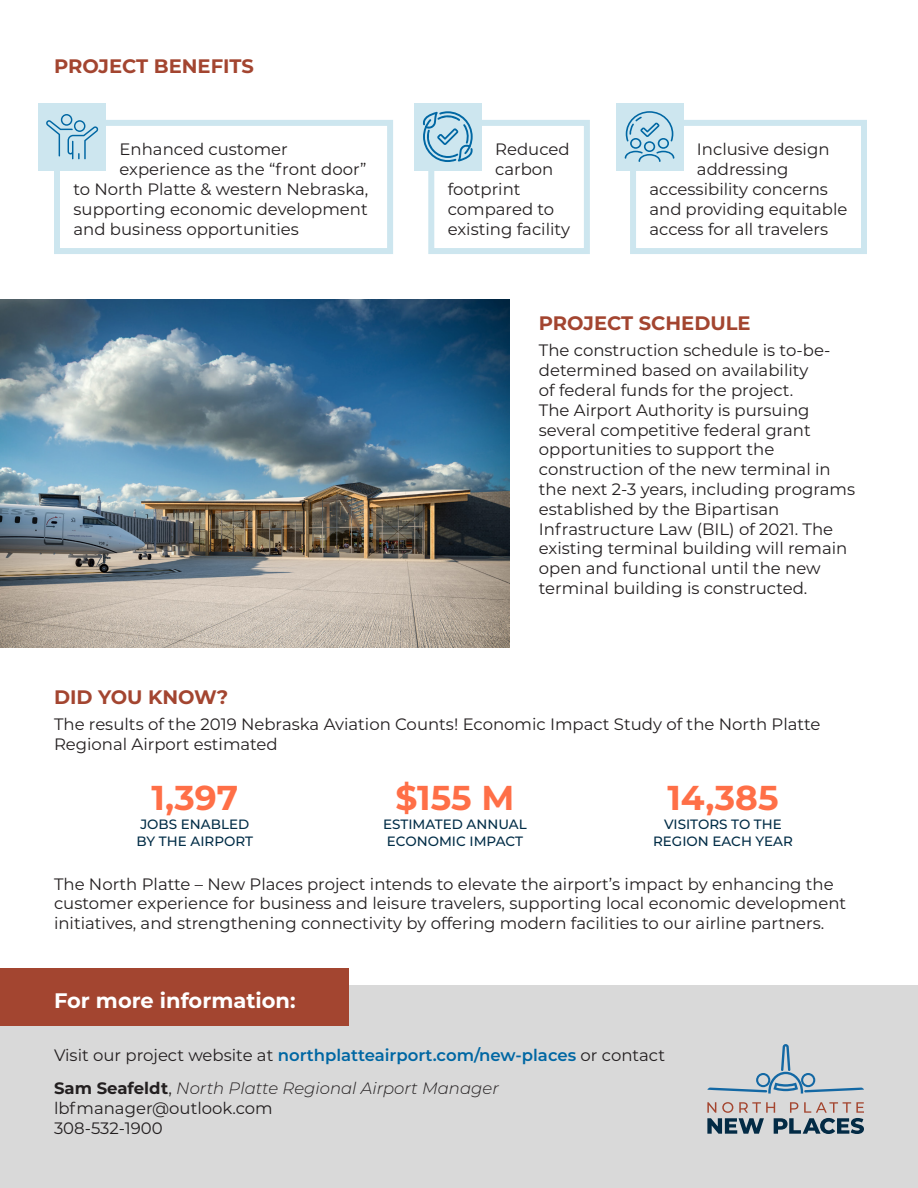
<style>
.page{position:relative;width:918px;height:1188px;background:#fff}
.page>*{position:absolute;margin:0;border:0;box-sizing:border-box;transform-origin:0 0}
.t1{font:700 34.5px "Montserrat";color:#ff6f47}
.t2{font:700 21px "Montserrat";color:#fff}
.t3{font:700 19.5px "Montserrat";color:#a34530}
.t4{font:16.5px/19.8px "Montserrat";color:#231f20}
.t5{font:500 13.5px/16.2px "Montserrat";color:#002c46}
.s1{font-weight:600;color:#0067a3}
.s2{font-weight:700}
.s3{font-weight:300;font-style:italic}
</style>
<div class="page">
<div style="left:0;top:986px;width:918px;height:202px;background:#d9d9d9"></div>
<svg style="left:707px;top:1102px;width:157px;height:32px"></svg>
<svg style="left:707px;top:1044px;width:157px;height:50px"></svg>
<div style="left:0;top:969px;width:349px;height:57px;background:#a34530"></div>
<div style="left:54px;top:120px;width:339px;height:134px;border:6px solid #cde6ef"></div>
<div style="left:428px;top:120px;width:162px;height:134px;border:6px solid #cde6ef"></div>
<div style="left:630px;top:120px;width:237px;height:134px;border:6px solid #cde6ef"></div>
<img style="left:0;top:299px;width:509px;height:349px">
<div style="left:38px;top:103px;width:68px;height:67px;background:#cde6ef"></div>
<svg style="left:46px;top:114px;width:52px;height:45px"></svg>
<div style="left:616px;top:103px;width:67px;height:67px;background:#cde6ef"></div>
<svg style="left:625px;top:111px;width:49px;height:51px"></svg>
<div style="left:414px;top:103px;width:68px;height:67px;background:#cde6ef"></div>
<svg style="left:423px;top:111px;width:50px;height:51px"></svg>
<p class="t3" style="left:54px;top:52px;width:201px">PROJECT BENEFITS</p>
<p class="t4" style="left:120px;top:139px;width:170px">Enhanced customer</p>
<p class="t4" style="left:120px;top:159px;width:249px">experience as the “front door”</p>
<p class="t4" style="left:74px;top:179px;width:296px">to North Platte &amp; western Nebraska,</p>
<p class="t4" style="left:74px;top:198px;width:296px">supporting economic development</p>
<p class="t4" style="left:74px;top:218px;width:227px">and business opportunities</p>
<p class="t4" style="left:495px;top:139px;width:76px">Reduced</p>
<p class="t4" style="left:495px;top:159px;width:60px">carbon</p>
<p class="t4" style="left:448px;top:179px;width:74px">footprint</p>
<p class="t4" style="left:448px;top:198px;width:108px">compared to</p>
<p class="t4" style="left:448px;top:218px;width:124px">existing facility</p>
<p class="t4" style="left:697px;top:139px;width:134px">Inclusive design</p>
<p class="t4" style="left:697px;top:159px;width:93px">addressing</p>
<p class="t4" style="left:650px;top:179px;width:180px">accessibility concerns</p>
<p class="t4" style="left:650px;top:198px;width:199px">and providing equitable</p>
<p class="t4" style="left:650px;top:218px;width:180px">access for all travelers</p>
<p class="t3" style="left:539px;top:309px;width:213px">PROJECT SCHEDULE</p>
<p class="t4" style="left:539px;top:340px;width:318px">The construction schedule is to-be&shy;determined based on availability<br>of federal funds for the project.<br>The Airport Authority is pursuing several competitive federal grant opportunities to support the construction of the new terminal in the next 2-3 years, including programs established by the Bipartisan Infrastructure Law (BIL) of 2021. The existing terminal building will remain open and functional until the new terminal building is constructed.</p>
<p class="t3" style="left:54px;top:683px;width:176px">DID YOU KNOW?</p>
<p class="t4" style="left:54px;top:714px;width:768px">The results of the 2019 Nebraska Aviation Counts! Economic Impact Study of the North Platte<br>Regional Airport estimated</p>
<p class="t1" style="left:396px;top:773px;width:120px">$155 M</p>
<p class="t5" style="left:383px;top:816px;width:145px">ESTIMATED ANNUAL<br>ECONOMIC IMPACT</p>
<p class="t1" style="left:667px;top:773px;width:113px">14,385</p>
<p class="t5" style="left:653px;top:816px;width:141px;text-align:center">VISITORS TO THE<br>REGION EACH YEAR</p>
<p class="t4" style="left:54px;top:873px;width:794px">The North Platte – New Places project intends to elevate the airport’s impact by enhancing the customer experience for business and leisure travelers, supporting local economic development initiatives, and strengthening connectivity by offering modern facilities to our airline partners.</p>
<p class="t1" style="left:152px;top:773px;width:88px">1,397</p>
<p class="t5" style="left:137px;top:816px;width:118px">JOBS ENABLED<br>BY THE AIRPORT</p>
<p class="t2" style="left:54px;top:985px;width:243px">For more information:</p>
<p class="t4" style="left:54px;top:1045px;width:613px">Visit our project website at <span class="s1">northplatteairport.com/new-places</span> or contact</p>
<p class="t4" style="left:54px;top:1078px;width:446px"><span class="s2">Sam Seafeldt</span>, <span class="s3">North Platte Regional Airport Manager </span>lbfmanager@outlook.com<br>308-532-1900</p>
</div>
